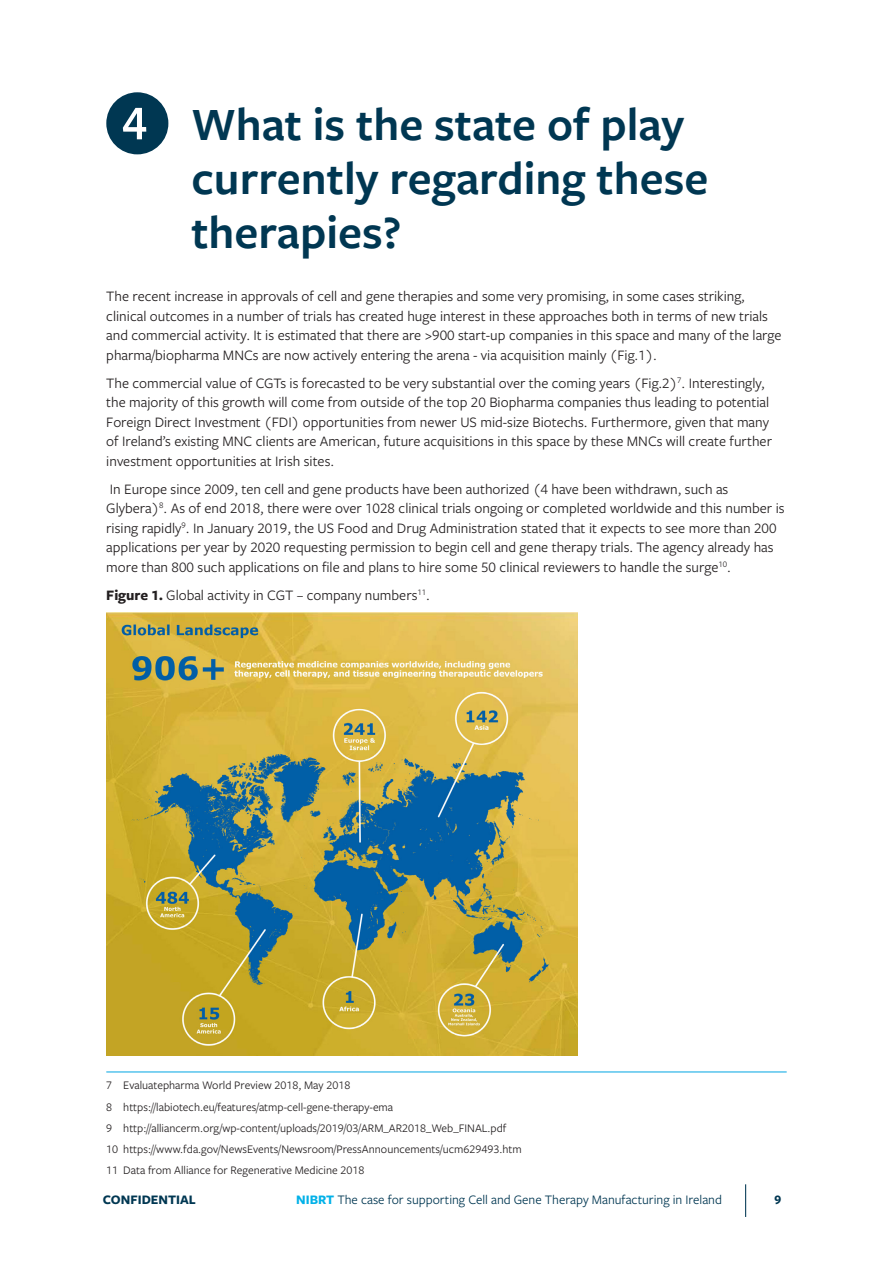
<style>
.page{position:relative;width:893px;height:1263px;background:#fff}
.page>*{position:absolute;margin:0;border:0;box-sizing:border-box;transform-origin:0 0}
.NIBRT_Heading{font:600 50.25px "Freight Sans Pro";color:#fff}
.NIBRT_Heading-2{font:600 48px/54px "Freight Sans Pro";color:#003752}
.NIBRT_Body_2017{font:15px/19.5px "Freight Sans Pro";color:#231f20}
.t1{font:13.5px "Freight Sans Pro";color:#003752}
.t2{font:700 13.5px "Freight Sans Pro";color:#003752}
.footnote{font:12px "Freight Sans Pro";color:#231f20}
.s1{font-weight:700}
.s2{font-weight:700;color:#02b1e8}
</style>
<div class="page">
<hr style="left:745px;top:1184px;width:1px;height:33px;background:#003752">
<hr style="left:106px;top:1071px;width:681px;height:1px;background:#00a5e3">
<div style="left:106px;top:92px;width:62px;height:62px;background:#003752;border-radius:50%"></div>
<img style="left:106px;top:613px;width:472px;height:443px">
<p class="NIBRT_Heading" style="left:122px;top:89px;width:27px">4</p>
<p class="NIBRT_Heading-2" style="left:191px;top:95px;width:518px">What is the state of play currently regarding these therapies?</p>
<p class="NIBRT_Body_2017" style="left:106px;top:286px;width:677px">The recent increase in approvals of cell and gene therapies and some very promising, in some cases striking, clinical outcomes in a number of trials has created huge interest in these approaches both in terms of new trials and commercial activity. It is estimated that there are &gt;900 start-up companies in this space and many of the large pharma/biopharma MNCs are now actively entering the arena - via acquisition mainly (Fig.1).</p>
<p class="NIBRT_Body_2017" style="left:106px;top:372px;width:667px">The commercial value of CGTs is forecasted to be very substantial over the coming years (Fig.2)<sup>7</sup>. Interestingly, the majority of this growth will come from outside of the top 20 Biopharma companies thus leading to potential Foreign Direct Investment (FDI) opportunities from newer US mid-size Biotechs. Furthermore, given that many of Ireland’s existing MNC clients are American, future acquisitions in this space by these MNCs will create further investment opportunities at Irish sites.</p>
<p class="NIBRT_Body_2017" style="left:106px;top:478px;width:680px">In Europe since 2009, ten cell and gene products have been authorized (4 have been withdrawn, such as Glybera)<sup>8</sup>. As of end 2018, there were over 1028 clinical trials ongoing or completed worldwide and this number is rising rapidly<sup>9</sup>. In January 2019, the US Food and Drug Administration stated that it expects to see more than 200 applications per year by 2020 requesting permission to begin cell and gene therapy trials. The agency already has more than 800 such applications on file and plans to hire some 50 clinical reviewers to handle the surge<sup>10</sup>.</p>
<p class="NIBRT_Body_2017" style="left:106px;top:584px;width:325px"><span class="s1">Figure 1.</span> Global activity in CGT – company numbers<sup>11</sup>.</p>
<p class="footnote" style="left:106px;top:1077px;width:246px">7 Evaluatepharma World Preview 2018, May 2018</p>
<p class="footnote" style="left:106px;top:1099px;width:288px">8 https://labiotech.eu/features/atmp-cell-gene-therapy-ema</p>
<p class="footnote" style="left:106px;top:1120px;width:402px">9 http://alliancerm.org/wp-content/uploads/2019/03/ARM_AR2018_Web_FINAL.pdf</p>
<p class="footnote" style="left:106px;top:1141px;width:417px">10 https://www.fda.gov/NewsEvents/Newsroom/PressAnnouncements/ucm629493.htm</p>
<p class="footnote" style="left:106px;top:1162px;width:260px">11 Data from Alliance for Regenerative Medicine 2018</p>
<p class="t2" style="left:103px;top:1190px;width:94px">CONFIDENTIAL</p>
<p class="t1" style="left:296px;top:1190px;width:427px"><span class="s2">NIBRT</span> The case for supporting Cell and Gene Therapy Manufacturing in Ireland</p>
<p class="t2" style="left:774px;top:1190px;width:8px">9</p>
</div>
